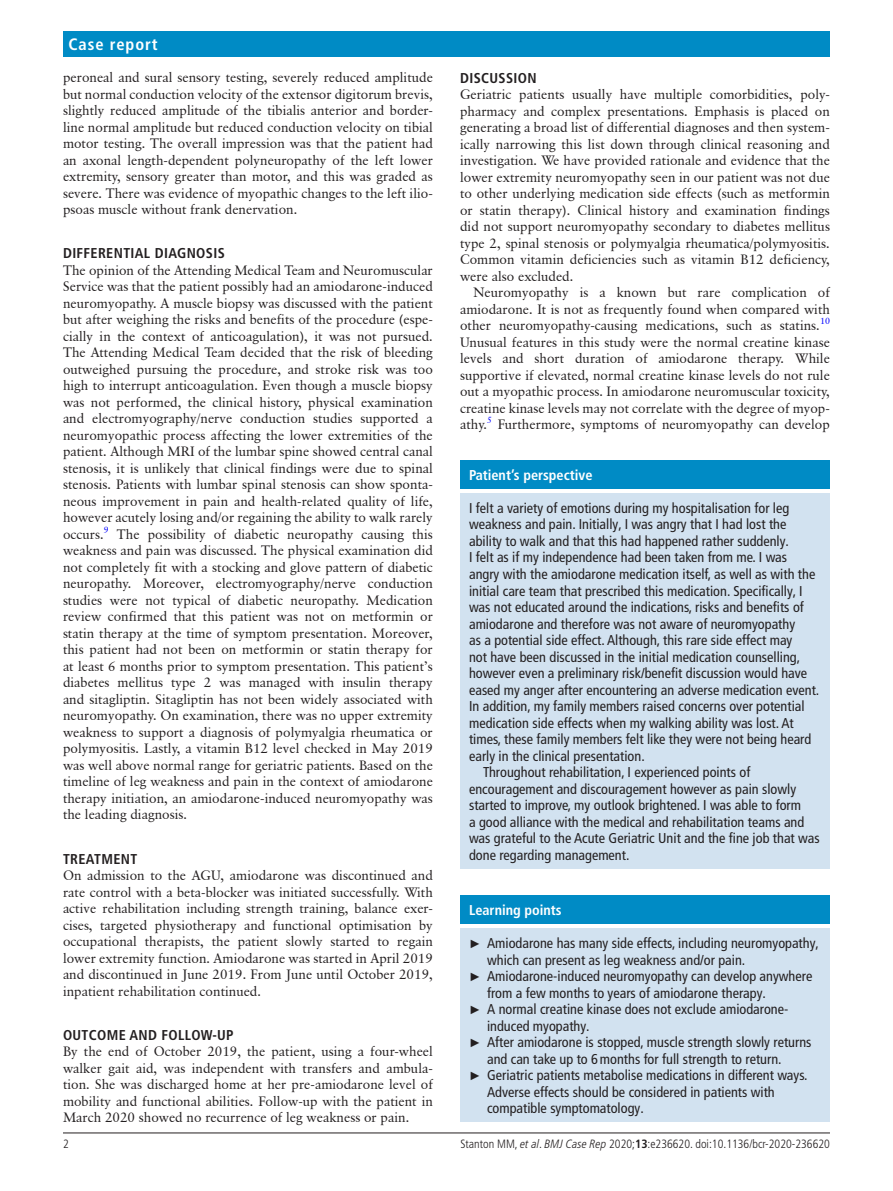
<style>
.page{position:relative;width:893px;height:1191px;background:#fff}
.page>*{position:absolute;margin:0;border:0;box-sizing:border-box;transform-origin:0 0}
.t1{font:700 condensed 16.5px "Frutiger LT Pro";letter-spacing:.055em;color:#fff}
.t2{font:condensed 14.25px "Frutiger LT Pro";color:#231f20}
.t3{font:700 condensed 14.25px "Frutiger LT Pro";letter-spacing:.025em;color:#231f20}
.t4{font:700 condensed 14.25px "Frutiger LT Pro";color:#fff}
.t5{font:13.5px/16.5px "Classical Garamond BT";color:#231f20;text-align:justify}
.t6{font:300 condensed 12px "Frutiger LT Pro";color:#231f20}
.s1{font-family:"Arial";font-stretch:normal;font-size:12px}
.s2{font-style:italic}
.s3{font-weight:700}
</style>
<div class="page">
<hr style="left:63px;top:1132px;width:767px;height:1px;background:#231f20">
<div style="left:63px;top:31px;width:767px;height:25px;background:#008bc5"></div>
<div style="left:460px;top:460px;width:370px;height:29px;background:#008bc5"></div>
<div style="left:460px;top:493px;width:370px;height:375px;background:#d2e2f0"></div>
<div style="left:460px;top:895px;width:370px;height:29px;background:#008bc5"></div>
<div style="left:460px;top:928px;width:370px;height:194px;background:#d2e2f0"></div>
<p class="t1" style="left:69px;top:34px;width:91px">Case report</p>
<p class="t5" style="left:63px;top:69px;width:371px">peroneal and sural sensory testing, severely reduced amplitude but normal conduction velocity of the extensor digitorum brevis, slightly reduced amplitude of the tibialis anterior and border&shy;line normal amplitude but reduced conduction velocity on tibial motor testing. The overall impression was that the patient had an axonal length-dependent polyneuropathy of the left lower extremity, sensory greater than motor, and this was graded as severe. There was evidence of myopathic changes to the left ilio&shy;psoas muscle without frank denervation.</p>
<p class="t3" style="left:63px;top:245px;width:163px">DIFFERENTIAL DIAGNOSIS</p>
<p class="t5" style="left:63px;top:262px;width:371px">The opinion of the Attending Medical Team and Neuromuscular Service was that the patient possibly had an amiodarone-induced neuromyopathy. A muscle biopsy was discussed with the patient but after weighing the risks and benefits of the procedure (espe&shy;cially in the context of anticoagulation), it was not pursued.<br>The Attending Medical Team decided that the risk of bleeding outweighed pursuing the procedure, and stroke risk was too high to interrupt anticoagulation. Even though a muscle biopsy was not performed, the clinical history, physical examination and electromyography/nerve conduction studies supported a neuromyopathic process affecting the lower extremities of the patient. Although MRI of the lumbar spine showed central canal stenosis, it is unlikely that clinical findings were due to spinal stenosis. Patients with lumbar spinal stenosis can show sponta&shy;neous improvement in pain and health-related quality of life, however acutely losing and/or regaining the ability to walk rarely occurs.<sup>9</sup></p>
<p class="t5" style="left:63px;top:526px;width:371px;text-indent:54px">The possibility of diabetic neuropathy causing this weakness and pain was discussed. The physical examination did not completely fit with a stocking and glove pattern of diabetic neuropathy. Moreover, electromyography/nerve conduction studies were not typical of diabetic neuropathy. Medication review confirmed that this patient was not on metformin or statin therapy at the time of symptom presentation. Moreover, this patient had not been on metformin or statin therapy for at least 6 months prior to symptom presentation. This patient’s diabetes mellitus type 2 was managed with insulin therapy and sitagliptin. Sitagliptin has not been widely associated with neuromyopathy. On examination, there was no upper extremity weakness to support a diagnosis of polymyalgia rheumatica or polymyositis. Lastly, a vitamin B12 level checked in May 2019 was well above normal range for geriatric patients. Based on the timeline of leg weakness and pain in the context of amiodarone therapy initiation, an amiodarone-induced neuromyopathy was the leading diagnosis.</p>
<p class="t3" style="left:63px;top:850px;width:76px">TREATMENT</p>
<p class="t5" style="left:63px;top:867px;width:371px">On admission to the AGU, amiodarone was discontinued and rate control with a beta-blocker was initiated successfully. With active rehabilitation including strength training, balance exer&shy;cises, targeted physiotherapy and functional optimisation by occupational therapists, the patient slowly started to regain lower extremity function. Amiodarone was started in April 2019 and discontinued in June 2019. From June until October 2019, inpatient rehabilitation continued.</p>
<p class="t3" style="left:63px;top:1026px;width:172px">OUTCOME AND FOLLOW-UP</p>
<p class="t5" style="left:63px;top:1043px;width:371px">By the end of October 2019, the patient, using a four-wheel walker gait aid, was independent with transfers and ambula&shy;tion. She was discharged home at her pre-amiodarone level of mobility and functional abilities. Follow-up with the patient in March 2020 showed no recurrence of leg weakness or pain.</p>
<p class="t3" style="left:460px;top:69px;width:78px">DISCUSSION</p>
<p class="t5" style="left:460px;top:86px;width:371px">Geriatric patients usually have multiple comorbidities, poly&shy;pharmacy and complex presentations. Emphasis is placed on generating a broad list of differential diagnoses and then system&shy;ically narrowing this list down through clinical reasoning and investigation. We have provided rationale and evidence that the lower extremity neuromyopathy seen in our patient was not due to other underlying medication side effects (such as metformin or statin therapy). Clinical history and examination findings did not support neuromyopathy secondary to diabetes mellitus type 2, spinal stenosis or polymyalgia rheumatica/polymyositis.<br>Common vitamin deficiencies such as vitamin B12 deficiency, were also excluded.</p>
<p class="t5" style="left:460px;top:284px;width:371px;text-indent:14px">Neuromyopathy is a known but rare complication of amiodarone. It is not as frequently found when compared with other neuromyopathy-causing medications, such as statins.<sup>10<br></sup>Unusual features in this study were the normal creatine kinase levels and short duration of amiodarone therapy. While supportive if elevated, normal creatine kinase levels do not rule out a myopathic process. In amiodarone neuromuscular toxicity, creatine kinase levels may not correlate with the degree of myop&shy;athy.<sup>5</sup> Furthermore, symptoms of neuromyopathy can develop</p>
<p class="t4" style="left:469px;top:467px;width:125px">Patient’s perspective</p>
<p class="t2" style="left:469px;top:500px;width:322px">I felt a variety of emotions during my hospitalisation for leg</p>
<p class="t2" style="left:469px;top:516px;width:319px">weakness and pain. Initially, I was angry that I had lost the</p>
<p class="t2" style="left:469px;top:533px;width:321px">ability to walk and that this had happened rather suddenly.</p>
<p class="t2" style="left:469px;top:549px;width:320px">I felt as if my independence had been taken from me. I was</p>
<p class="t2" style="left:469px;top:566px;width:348px">angry with the amiodarone medication itself, as well as with the</p>
<p class="t2" style="left:469px;top:582px;width:335px">initial care team that prescribed this medication. Specifically, I</p>
<p class="t2" style="left:469px;top:599px;width:336px">was not educated around the indications, risks and benefits of</p>
<p class="t2" style="left:469px;top:615px;width:328px">amiodarone and therefore was not aware of neuromyopathy</p>
<p class="t2" style="left:469px;top:632px;width:325px">as a potential side effect. Although, this rare side effect may</p>
<p class="t2" style="left:469px;top:648px;width:333px">not have been discussed in the initial medication counselling,</p>
<p class="t2" style="left:469px;top:665px;width:340px">however even a preliminary risk/benefit discussion would have</p>
<p class="t2" style="left:469px;top:681px;width:352px">eased my anger after encountering an adverse medication event.</p>
<p class="t2" style="left:469px;top:698px;width:337px">In addition, my family members raised concerns over potential</p>
<p class="t2" style="left:469px;top:714px;width:326px">medication side effects when my walking ability was lost. At</p>
<p class="t2" style="left:469px;top:731px;width:344px">times, these family members felt like they were not being heard</p>
<p class="t2" style="left:469px;top:747px;width:177px">early in the clinical presentation.</p>
<p class="t2" style="left:483px;top:764px;width:268px">Throughout rehabilitation, I experienced points of</p>
<p class="t2" style="left:469px;top:780px;width:329px">encouragement and discouragement however as pain slowly</p>
<p class="t2" style="left:469px;top:797px;width:334px">started to improve, my outlook brightened. I was able to form</p>
<p class="t2" style="left:469px;top:813px;width:337px">a good alliance with the medical and rehabilitation teams and</p>
<p class="t2" style="left:469px;top:830px;width:352px">was grateful to the Acute Geriatric Unit and the fine job that was</p>
<p class="t2" style="left:469px;top:846px;width:162px">done regarding management.</p>
<p class="t4" style="left:469px;top:902px;width:94px">Learning points</p>
<p class="t2" style="left:469px;top:935px;width:351px"><span class="s1">►</span> Amiodarone has many side effects, including neuromyopathy,</p>
<p class="t2" style="left:487px;top:951px;width:260px">which can present as leg weakness and/or pain.</p>
<p class="t2" style="left:469px;top:968px;width:345px"><span class="s1">►</span> Amiodarone-induced neuromyopathy can develop anywhere</p>
<p class="t2" style="left:487px;top:984px;width:280px">from a few months to years of amiodarone therapy.</p>
<p class="t2" style="left:469px;top:1001px;width:321px"><span class="s1">►</span> A normal creatine kinase does not exclude amiodarone-</p>
<p class="t2" style="left:487px;top:1017px;width:104px">induced myopathy.</p>
<p class="t2" style="left:469px;top:1034px;width:344px"><span class="s1">►</span> After amiodarone is stopped, muscle strength slowly returns</p>
<p class="t2" style="left:487px;top:1050px;width:296px">and can take up to 6months for full strength to return.</p>
<p class="t2" style="left:469px;top:1067px;width:340px"><span class="s1">►</span> Geriatric patients metabolise medications in different ways.</p>
<p class="t2" style="left:487px;top:1083px;width:289px">Adverse effects should be considered in patients with</p>
<p class="t2" style="left:487px;top:1100px;width:158px">compatible symptomatology.</p>
<p class="t6" style="left:63px;top:1136px;width:7px">2</p>
<p class="t6" style="left:460px;top:1136px;width:371px">Stanton MM, <span class="s2">et al</span>. <span class="s2">BMJ Case Rep</span> 2020;<span class="s3">13</span>:e236620. doi:10.1136/bcr-2020-236620</p>
</div>
